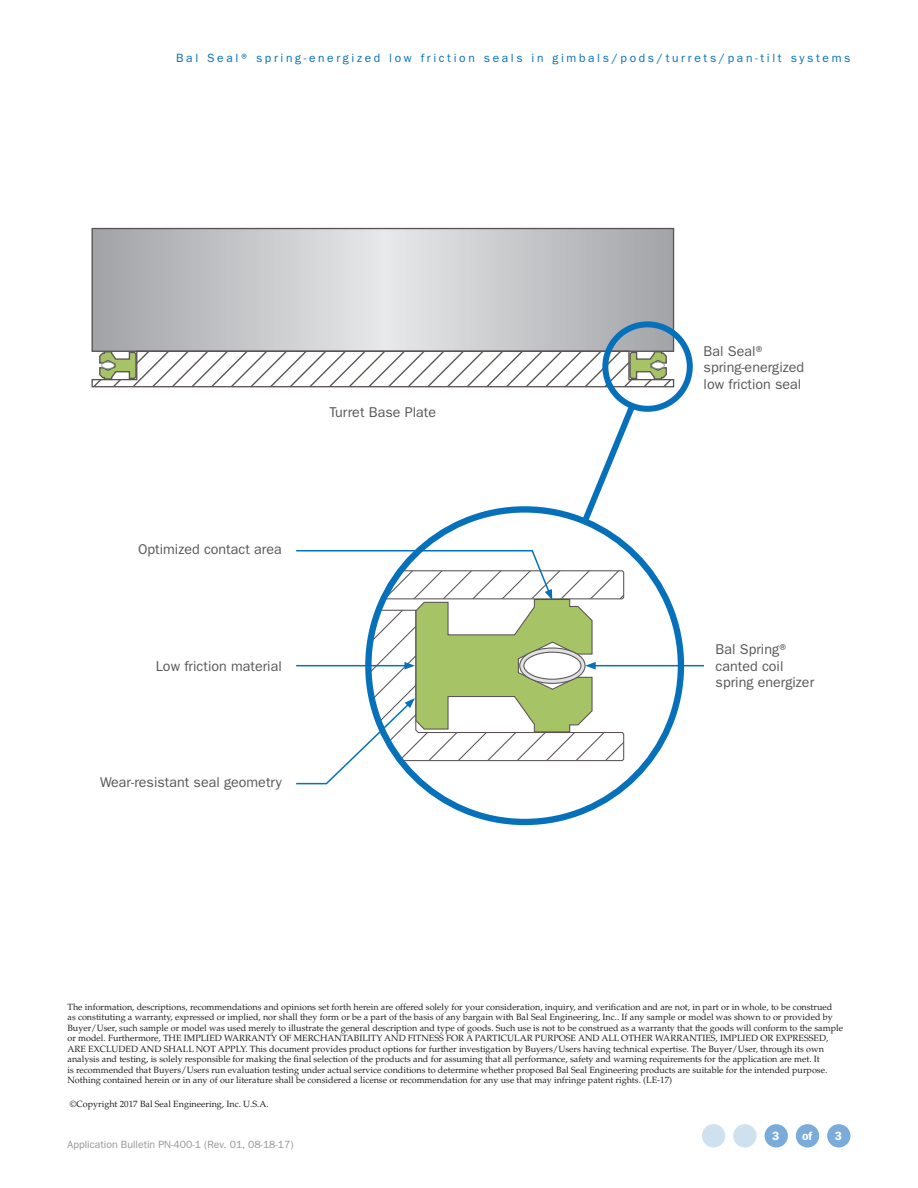
<style>
.page{position:relative;width:918px;height:1188px;background:#fff}
.page>*{position:absolute;margin:0;border:0;box-sizing:border-box;transform-origin:0 0}
.CALL_OUTS_-_FRANKLIN{font:14.25px/16.5px "ITC Franklin Gothic Std";color:#57585a}
.t1{font:12px "ITC Franklin Gothic Std";letter-spacing:.22em;color:#0671ba}
.t2{font:600 12px "ITC Franklin Gothic Std";color:#fff}
.t3{font:10.5px "ITC Franklin Gothic Std";color:#939598}
.Legal_Palatino_Micro{font:9px/10.5px "Palatino LT Std";color:#231f20}
</style>
<div class="page">
<div style="left:733px;top:1124px;width:24px;height:24px;background:#cfe1ef;border-radius:50%"></div>
<div style="left:702px;top:1124px;width:23px;height:24px;background:#cfe1ef;border-radius:50%"></div>
<div style="left:827px;top:1124px;width:23px;height:24px;background:#7aabdb;border-radius:50%"></div>
<div style="left:796px;top:1124px;width:23px;height:24px;background:#7aabdb;border-radius:50%"></div>
<div style="left:765px;top:1124px;width:23px;height:24px;background:#7aabdb;border-radius:50%"></div>
<svg style="left:94px;top:230px;width:578px;height:120px;background:#c4c5c8"></svg>
<div style="left:92px;top:228px;width:582px;height:124px;border:1px solid #595354"></div>
<svg style="left:91px;top:350px;width:584px;height:38px"></svg>
<hr style="left:593px;top:665px;width:111px;height:1px;background:#0671ba">
<svg style="left:296px;top:549px;width:328px;height:236px"></svg>
<div style="left:602px;top:321px;width:91px;height:91px;border:6px solid #0671ba;border-radius:50%"></div>
<svg style="left:577px;top:399px;width:63px;height:129px"></svg>
<h2 class="t1" style="left:176px;top:51px;width:676px">Bal Seal® spring-energized low friction seals in gimbals/pods/turrets/pan-tilt systems</h2>
<p class="CALL_OUTS_-_FRANKLIN" style="left:330px;top:404px;width:108px">Turret Base Plate</p>
<p class="CALL_OUTS_-_FRANKLIN" style="left:138px;top:541px;width:145px">Optimized contact area</p>
<p class="CALL_OUTS_-_FRANKLIN" style="left:156px;top:658px;width:127px">Low friction material</p>
<p class="CALL_OUTS_-_FRANKLIN" style="left:100px;top:774px;width:183px">Wear-resistant seal geometry</p>
<p class="CALL_OUTS_-_FRANKLIN" style="left:704px;top:343px;width:102px">Bal Seal® spring-energized low friction seal</p>
<p class="CALL_OUTS_-_FRANKLIN" style="left:716px;top:641px;width:100px">Bal Spring® canted coil spring energizer</p>
<p class="Legal_Palatino_Micro" style="left:68px;top:1001px;width:777px">The information, descriptions, recommendations and opinions set forth herein are offered solely for your consideration, inquiry, and verification and are not, in part or in whole, to be construed<br>as constituting a warranty, expressed or implied, nor shall they form or be a part of the basis of any bargain with Bal Seal Engineering, Inc.. If any sample or model was shown to or provided by Buyer/User, such sample or model was used merely to illustrate the general description and type of goods. Such use is not to be construed as a warranty that the goods will conform to the sample or model. Furthermore, THE IMPLIED WARRANTY OF MERCHANTABILITY AND FITNESS FOR A PARTICULAR PURPOSE AND ALL OTHER WARRANTIES, IMPLIED OR EXPRESSED, ARE EXCLUDED AND SHALL NOT APPLY. This document provides product options for further investigation by Buyers/Users having technical expertise. The Buyer/User, through its own analysis and testing, is solely responsible for making the final selection of the products and for assuming that all performance, safety and warning requirements for the application are met. It<br>is recommended that Buyers/Users run evaluation testing under actual service conditions to determine whether proposed Bal Seal Engineering products are suitable for the intended purpose.<br>Nothing contained herein or in any of our literature shall be considered a license or recommendation for any use that may infringe patent rights. (LE-17)</p>
<p class="Legal_Palatino_Micro" style="left:70px;top:1099px;width:200px">©Copyright 2017 Bal Seal Engineering, Inc. U.S.A.</p>
<p class="t3" style="left:68px;top:1138px;width:228px">Application Bulletin PN-400-1 (Rev. 01, 08-18-17)</p>
<h2 class="t2" style="left:772px;top:1129px;width:9px">3</h2>
<h2 class="t2" style="left:802px;top:1129px;width:12px">of</h2>
<h2 class="t2" style="left:835px;top:1129px;width:9px">3</h2>
</div>
